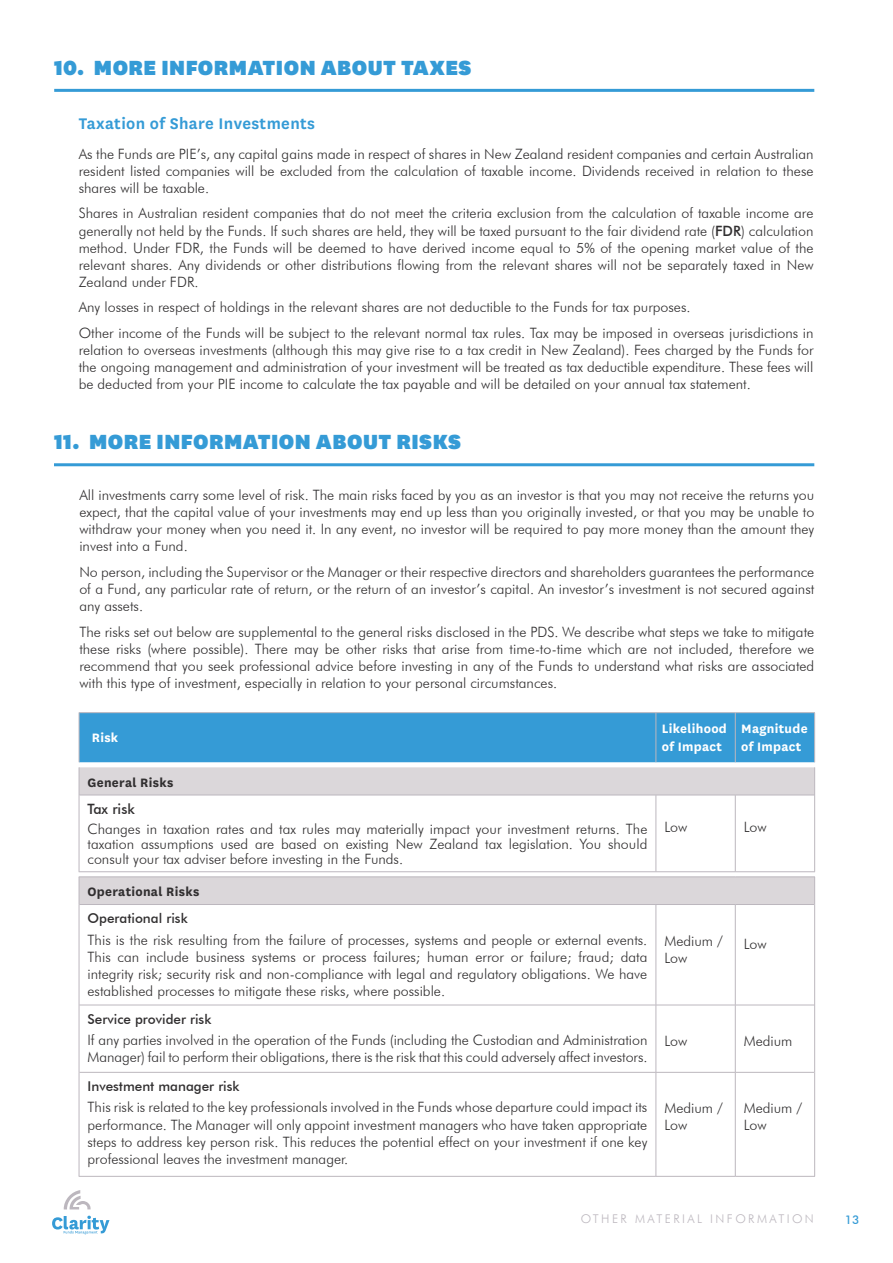
<style>
.page{position:relative;width:893px;height:1263px;background:#fff}
.page>*{position:absolute;margin:0;border:0;box-sizing:border-box;transform-origin:0 0}
.Headline{font:900 24px "National";letter-spacing:.02em;color:#359bd6}
.Sub_headlines{font:600 18px "National";letter-spacing:.02em;color:#359bd6}
.body_copy{font:300 14.25px/17.1px "Futura BT";color:#312f30;text-align:justify}
.t1{font:700 14.25px/18px "National";letter-spacing:.02em;color:#fff}
.t2{font:700 14.25px "National";letter-spacing:.02em;color:#312f30}
.body_copy-2{font:500 14.25px "Futura BT";color:#312f30}
.body_copy-3{font:500 13.5px "Futura BT";color:#312f30}
.t3{font:300 12px "Futura BT";letter-spacing:.2em;color:#bcb7be}
.t4{font:500 12px "Futura BT";color:#359bd6}
.s1{font-weight:500}
</style>
<div class="page">
<svg style="left:64px;top:1190px;width:27px;height:19px"></svg>
<svg style="left:52px;top:1216px;width:57px;height:18px"></svg>
<hr style="left:54px;top:89px;width:760px;height:3px;background:#359bd6">
<svg style="left:79px;top:796px;width:736px;height:108px"></svg>
<hr style="left:79px;top:712px;width:577px;height:1px;background:#bcb7be">
<hr style="left:656px;top:712px;width:79px;height:1px;background:#bcb7be">
<hr style="left:735px;top:712px;width:80px;height:1px;background:#bcb7be">
<hr style="left:735px;top:905px;width:1px;height:100px;background:#bcb7be">
<hr style="left:814px;top:904px;width:1px;height:101px;background:#bcb7be">
<hr style="left:735px;top:1005px;width:1px;height:67px;background:#bcb7be">
<hr style="left:814px;top:1005px;width:1px;height:67px;background:#bcb7be">
<hr style="left:735px;top:1072px;width:1px;height:104px;background:#bcb7be">
<hr style="left:814px;top:1072px;width:1px;height:104px;background:#bcb7be">
<hr style="left:79px;top:795px;width:1px;height:76px;background:#bcb7be">
<svg style="left:79px;top:878px;width:1px;height:26px"></svg>
<hr style="left:79px;top:904px;width:1px;height:101px;background:#bcb7be">
<hr style="left:79px;top:1005px;width:1px;height:67px;background:#bcb7be">
<hr style="left:79px;top:1072px;width:1px;height:104px;background:#bcb7be">
<svg style="left:79px;top:713px;width:736px;height:82px;background:#79b5d9"></svg>
<hr style="left:655px;top:795px;width:1px;height:76px;background:#bcb7be">
<hr style="left:735px;top:795px;width:1px;height:76px;background:#bcb7be">
<hr style="left:814px;top:795px;width:1px;height:76px;background:#bcb7be">
<svg style="left:814px;top:878px;width:1px;height:26px"></svg>
<hr style="left:655px;top:905px;width:1px;height:100px;background:#bcb7be">
<hr style="left:655px;top:1005px;width:1px;height:67px;background:#bcb7be">
<hr style="left:655px;top:1072px;width:1px;height:104px;background:#bcb7be">
<hr style="left:656px;top:871px;width:79px;height:1px;background:#bcb7be">
<hr style="left:735px;top:871px;width:80px;height:1px;background:#bcb7be">
<hr style="left:656px;top:1005px;width:79px;height:1px;background:#bcb7be">
<hr style="left:735px;top:1005px;width:79px;height:1px;background:#bcb7be">
<hr style="left:656px;top:1072px;width:79px;height:1px;background:#bcb7be">
<hr style="left:735px;top:1072px;width:79px;height:1px;background:#bcb7be">
<hr style="left:656px;top:1176px;width:79px;height:1px;background:#bcb7be">
<hr style="left:735px;top:1176px;width:80px;height:1px;background:#bcb7be">
<hr style="left:79px;top:871px;width:577px;height:1px;background:#bcb7be">
<hr style="left:79px;top:1005px;width:577px;height:1px;background:#bcb7be">
<hr style="left:79px;top:1072px;width:577px;height:1px;background:#bcb7be">
<hr style="left:79px;top:1176px;width:577px;height:1px;background:#bcb7be">
<hr style="left:79px;top:795px;width:577px;height:1px;background:#bcb7be">
<hr style="left:656px;top:795px;width:79px;height:1px;background:#bcb7be">
<hr style="left:735px;top:795px;width:79px;height:1px;background:#bcb7be">
<hr style="left:79px;top:877px;width:577px;height:1px;background:#bcb7be">
<hr style="left:656px;top:877px;width:79px;height:1px;background:#bcb7be">
<hr style="left:735px;top:877px;width:80px;height:1px;background:#bcb7be">
<hr style="left:79px;top:904px;width:577px;height:1px;background:#bcb7be">
<hr style="left:656px;top:904px;width:79px;height:1px;background:#bcb7be">
<hr style="left:735px;top:904px;width:79px;height:1px;background:#bcb7be">
<hr style="left:54px;top:463px;width:760px;height:3px;background:#359bd6">
<p class="Headline" style="left:54px;top:51px;width:419px">10. MORE INFORMATION ABOUT TAXES</p>
<p class="Sub_headlines" style="left:79px;top:111px;width:238px">Taxation of Share Investments</p>
<p class="body_copy" style="left:79px;top:145px;width:736px">As the Funds are PIE’s, any capital gains made in respect of shares in New Zealand resident companies and certain Australian resident listed companies will be excluded from the calculation of taxable income. Dividends received in relation to these shares will be taxable.</p>
<p class="body_copy" style="left:79px;top:205px;width:736px">Shares in Australian resident companies that do not meet the criteria exclusion from the calculation of taxable income are generally not held by the Funds. If such shares are held, they will be taxed pursuant to the fair dividend rate (<span class="s1">FDR</span>) calculation method. Under FDR, the Funds will be deemed to have derived income equal to 5% of the opening market value of the relevant shares. Any dividends or other distributions flowing from the relevant shares will not be separately taxed in New Zealand under FDR.</p>
<p class="body_copy" style="left:79px;top:299px;width:613px">Any losses in respect of holdings in the relevant shares are not deductible to the Funds for tax purposes.</p>
<p class="body_copy" style="left:79px;top:324px;width:736px">Other income of the Funds will be subject to the relevant normal tax rules. Tax may be imposed in overseas jurisdictions in relation to overseas investments (although this may give rise to a tax credit in New Zealand). Fees charged by the Funds for the ongoing management and administration of your investment will be treated as tax deductible expenditure. These fees will be deducted from your PIE income to calculate the tax payable and will be detailed on your annual tax statement.</p>
<p class="Headline" style="left:54px;top:425px;width:409px">11. MORE INFORMATION ABOUT RISKS</p>
<p class="body_copy" style="left:79px;top:486px;width:736px">All investments carry some level of risk. The main risks faced by you as an investor is that you may not receive the returns you expect, that the capital value of your investments may end up less than you originally invested, or that you may be unable to withdraw your money when you need it. In any event, no investor will be required to pay more money than the amount they invest into a Fund.</p>
<p class="body_copy" style="left:79px;top:563px;width:736px">No person, including the Supervisor or the Manager or their respective directors and shareholders guarantees the performance of a Fund, any particular rate of return, or the return of an investor’s capital. An investor’s investment is not secured against any assets.</p>
<p class="body_copy" style="left:79px;top:623px;width:736px">The risks set out below are supplemental to the general risks disclosed in the PDS. We describe what steps we take to mitigate these risks (where possible). There may be other risks that arise from time-to-time which are not included, therefore we recommend that you seek professional advice before investing in any of the Funds to understand what risks are associated with this type of investment, especially in relation to your personal circumstances.</p>
<p class="t1" style="left:92px;top:727px;width:28px">Risk</p>
<p class="t1" style="left:662px;top:718px;width:66px">Likelihood</p>
<p class="t1" style="left:662px;top:736px;width:62px">of Impact</p>
<p class="t1" style="left:741px;top:718px;width:68px">Magnitude of Impact</p>
<p class="t2" style="left:88px;top:772px;width:87px">General Risks</p>
<p class="body_copy-2" style="left:88px;top:801px;width:49px">Tax risk</p>
<p class="body_copy" style="left:88px;top:821px;width:561px;line-height:15px">Changes in taxation rates and tax rules may materially impact your investment returns. The taxation assumptions used are based on existing New Zealand tax legislation. You should consult your tax adviser before investing in the Funds.</p>
<p class="body_copy" style="left:664px;top:819px;width:24px">Low</p>
<p class="body_copy" style="left:744px;top:819px;width:24px">Low</p>
<p class="t2" style="left:88px;top:881px;width:113px">Operational Risks</p>
<p class="body_copy-3" style="left:88px;top:910px;width:102px">Operational risk</p>
<p class="body_copy" style="left:88px;top:931px;width:561px">This is the risk resulting from the failure of processes, systems and people or external events.<br>This can include business systems or process failures; human error or failure; fraud; data integrity risk; security risk and non-compliance with legal and regulatory obligations. We have established processes to mitigate these risks, where possible.</p>
<p class="body_copy" style="left:664px;top:933px;width:60px">Medium /<br>Low</p>
<p class="body_copy" style="left:744px;top:936px;width:24px">Low</p>
<p class="body_copy-3" style="left:88px;top:1011px;width:125px">Service provider risk</p>
<p class="body_copy" style="left:88px;top:1031px;width:561px">If any parties involved in the operation of the Funds (including the Custodian and Administration<br>Manager) fail to perform their obligations, there is the risk that this could adversely affect investors.</p>
<p class="body_copy" style="left:664px;top:1032px;width:24px">Low</p>
<p class="body_copy" style="left:744px;top:1032px;width:50px">Medium</p>
<p class="body_copy-3" style="left:88px;top:1078px;width:154px">Investment manager risk</p>
<p class="body_copy" style="left:88px;top:1099px;width:561px">This risk is related to the key professionals involved in the Funds whose departure could impact its performance. The Manager will only appoint investment managers who have taken appropriate steps to address key person risk. This reduces the potential effect on your investment if one key professional leaves the investment manager.</p>
<p class="body_copy" style="left:664px;top:1099px;width:60px">Medium /<br>Low</p>
<p class="body_copy" style="left:744px;top:1099px;width:60px">Medium /<br>Low</p>
<p class="t3" style="left:581px;top:1211px;width:235px">OTHER MATERIAL INFORMATION</p>
<p class="t4" style="left:845px;top:1212px;width:16px">13</p>
</div>
